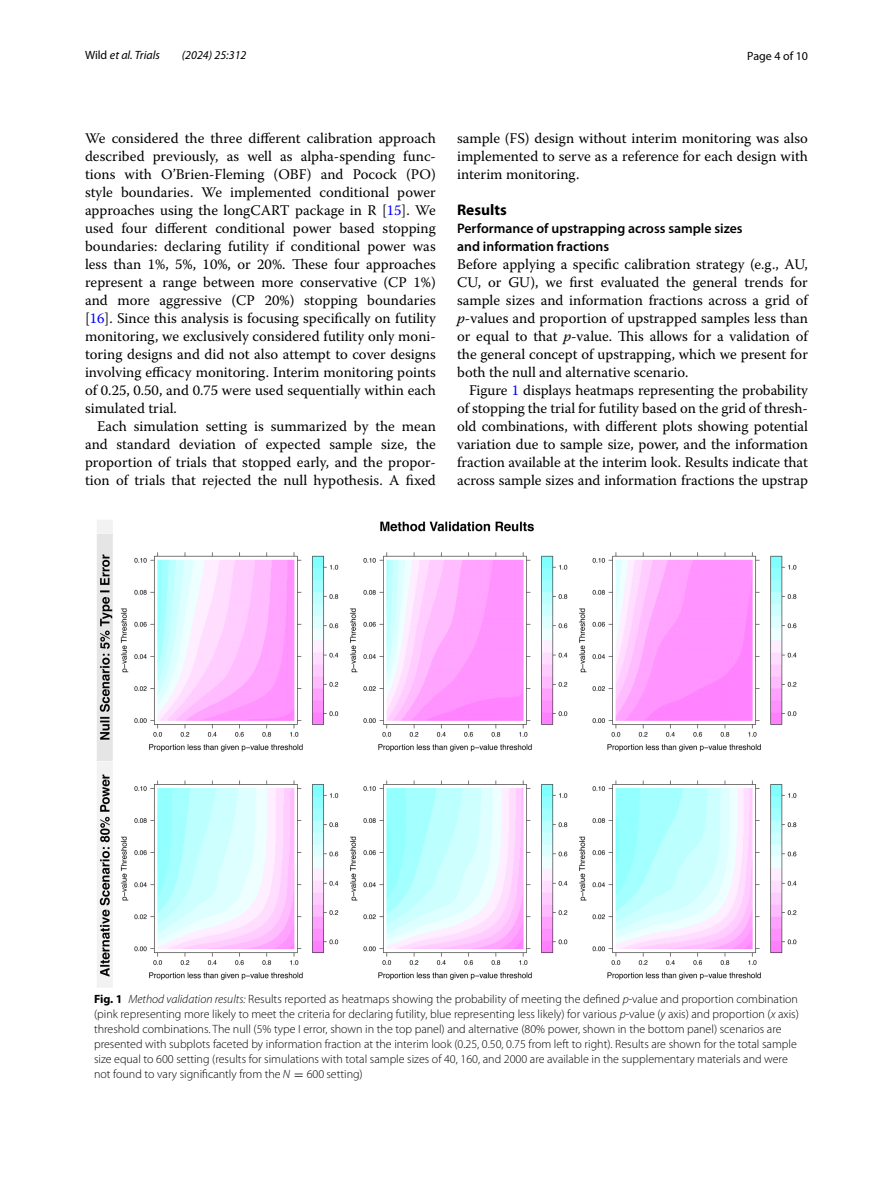
<style>
.page{position:relative;width:893px;height:1187px;background:#fff}
.page>*{position:absolute;margin:0;border:0;box-sizing:border-box;transform-origin:0 0}
.t1{font:700 15.45px "Myriad Pro";color:#000}
.t2{font:14.7px/18px "Warnock Pro Regular 4";color:#000;text-align:justify}
.t3{font:600 13.8px/18px "Myriad Pro";color:#000}
.t4{font:300 12px/15px "Myriad Pro";color:#000}
.t5{font:italic 12px "Myriad Pro";color:#000}
.t6{font:12px "Myriad Pro";color:#000}
.s1{font-style:normal}
.s2{color:#00f}
.s3{font-family:"Warnock Pro It 3"}
.s4{font-weight:700}
.s5{font-style:italic}
.s6{font-family:"Myriad Pro Light It 2";font-weight:400}
.s7{font-family:"MTSYN3";font-weight:400}
.s8{font-family:"Myriad Pro Light 2";font-weight:400}
</style>
<div class="page">
<img style="left:97px;top:520px;width:700px;height:467px">
<p class="t5" style="left:85px;top:48px;width:76px"><span class="s1">Wild</span> et al. Trials</p>
<p class="t5" style="left:182px;top:48px;width:66px">(2024) 25:312</p>
<p class="t6" style="left:747px;top:48px;width:62px">Page 4 of 10</p>
<p class="t2" style="left:85px;top:128px;width:352px">We considered the three different calibration approach described previously, as well as alpha-spending func&shy;tions with O’Brien-Fleming (OBF) and Pocock (PO) style boundaries. We implemented conditional power approaches using the longCART package in R [<span class="s2">15</span>]. We used four different conditional power based stopping boundaries: declaring futility if conditional power was less than 1%, 5%, 10%, or 20%. These four approaches represent a range between more conservative (CP 1%) and more aggressive (CP 20%) stopping boundaries [<span class="s2">16</span>]. Since this analysis is focusing specifically on futility monitoring, we exclusively considered futility only moni&shy;toring designs and did not also attempt to cover designs involving efficacy monitoring. Interim monitoring points of 0.25, 0.50, and 0.75 were used sequentially within each simulated trial.</p>
<p class="t2" style="left:85px;top:416px;width:352px;text-indent:12px">Each simulation setting is summarized by the mean and standard deviation of expected sample size, the proportion of trials that stopped early, and the propor&shy;tion of trials that rejected the null hypothesis. A fixed</p>
<p class="t2" style="left:457px;top:128px;width:352px">sample (FS) design without interim monitoring was also implemented to serve as a reference for each design with interim monitoring.</p>
<p class="t1" style="left:457px;top:199px;width:51px">Results</p>
<p class="t3" style="left:457px;top:219px;width:287px">Performance of upstrapping across sample sizes and information fractions</p>
<p class="t2" style="left:457px;top:254px;width:352px">Before applying a specific calibration strategy (e.g., AU, CU, or GU), we first evaluated the general trends for sample sizes and information fractions across a grid of <span class="s3">p</span>-values and proportion of upstrapped samples less than or equal to that <span class="s3">p</span>-value. This allows for a validation of the general concept of upstrapping, which we present for both the null and alternative scenario.</p>
<p class="t2" style="left:457px;top:380px;width:352px;text-indent:12px">Figure <span class="s2">1</span> displays heatmaps representing the probability of stopping the trial for futility based on the grid of thresh&shy;old combinations, with different plots showing potential variation due to sample size, power, and the information fraction available at the interim look. Results indicate that across sample sizes and information fractions the upstrap</p>
<p class="t4" style="left:94px;top:991px;width:706px"><span class="s4">Fig. 1</span> <span class="s5">Method validation results:</span> Results reported as heatmaps showing the probability of meeting the defined <span class="s5">p</span>-value and proportion combination (pink representing more likely to meet the criteria for declaring futility, blue representing less likely) for various <span class="s5">p</span>-value (<span class="s5">y</span> axis) and proportion (<span class="s5">x</span> axis) threshold combinations. The null (5% type I error, shown in the top panel) and alternative (80% power, shown in the bottom panel) scenarios are presented with subplots faceted by information fraction at the interim look (0.25, 0.50, 0.75 from left to right). Results are shown for the total sample size equal to 600 setting (results for simulations with total sample sizes of 40, 160, and 2000 are available in the supplementary materials and were not found to vary significantly from the <span class="s6">N</span> <span class="s7">=</span> <span class="s8">600</span> setting)</p>
</div>
